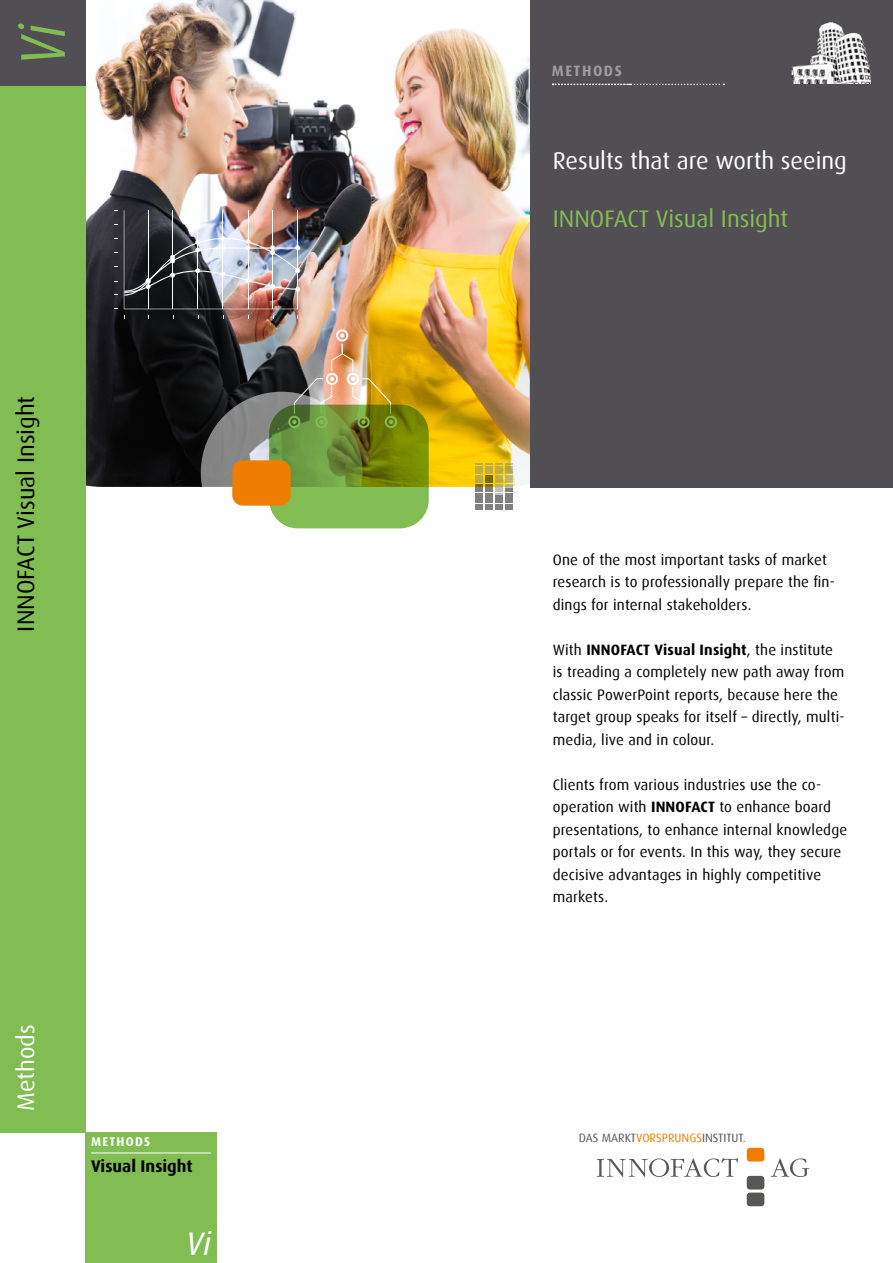
<style>
.page{position:relative;width:893px;height:1263px;background:#fff}
.page>*{position:absolute;margin:0;border:0;box-sizing:border-box;transform-origin:0 0}
.t1{font:italic 63.45px "Dax";color:#82bd53;scale:.84 1}
.t2{font:italic 32.7px "Dax";color:#fff}
.t3{font:24px "Dax";color:#fff}
.t4{font:24px "Dax";color:#82bd53}
.t5{font:24px "Dax";color:#000}
.t6{font:700 16.95px "Dax";color:#000}
.t7{font:15px/22.5px "Dax";letter-spacing:.01em;color:#000}
.t8{font:700 15px "Dax";letter-spacing:.1em;color:#a09a9c}
.t9{font:700 12.75px "Dax";letter-spacing:.1em;color:#fff}
.t10{font:12px "Dax";color:#575756}
.s1{font-weight:700}
.s2{color:#ef7d00}
</style>
<div class="page">
<img style="left:85px;top:0;width:446px;height:487px">
<div style="left:531px;top:0;width:362px;height:488px;background:#514f54"></div>
<div style="left:0;top:0;width:85px;height:1132px;background:#82bd53"></div>
<div style="left:0;top:0;width:85px;height:85px;background:#514f54"></div>
<svg style="left:597px;top:1158px;width:141px;height:19px"></svg>
<div style="left:747px;top:1148px;width:17px;height:13px;background:#ef7d00;border-radius:3px"></div>
<div style="left:747px;top:1176px;width:17px;height:13px;background:#575756;border-radius:3px"></div>
<div style="left:747px;top:1192px;width:17px;height:14px;background:#575756;border-radius:3px"></div>
<svg style="left:771px;top:1158px;width:38px;height:19px"></svg>
<div style="left:85px;top:1132px;width:132px;height:131px;background:#82bd53"></div>
<hr style="left:91px;top:1152px;width:120px;height:1px;background:#fff">
<svg style="left:553px;top:84px;width:171px;height:1px"></svg>
<svg style="left:201px;top:392px;width:162px;height:161px"></svg>
<img style="left:124px;top:210px;width:176px;height:99px">
<img style="left:287px;top:328px;width:106px;height:79px">
<svg style="left:475px;top:463px;width:37px;height:47px;background:#b5a969"></svg>
<svg style="left:269px;top:405px;width:160px;height:123px;background:#739933"></svg>
<img style="left:791px;top:22px;width:80px;height:61px">
<div style="left:232px;top:460px;width:59px;height:46px;background:#ef7d00;border-radius:10px"></div>
<h1 class="t1" style="left:8px;top:66px;width:52px;rotate:-90deg">Vi</h1>
<h3 class="t5" style="left:13px;top:631px;width:237px;rotate:-90deg">INNOFACT Visual Insight</h3>
<h3 class="t3" style="left:13px;top:1111px;width:88px;rotate:-90deg">Methods</h3>
<p class="t9" style="left:91px;top:1135px;width:61px">METHODS</p>
<p class="t6" style="left:91px;top:1156px;width:103px">Visual Insight</p>
<h2 class="t2" style="left:186px;top:1225px;width:27px">Vi</h2>
<p class="t8" style="left:552px;top:63px;width:72px">METHODS</p>
<h3 class="t3" style="left:553px;top:148px;width:296px">Results that are worth seeing</h3>
<h3 class="t4" style="left:553px;top:205px;width:237px">INNOFACT Visual Insight</h3>
<p class="t7" style="left:553px;top:548px;width:284px">One of the most important tasks of market research is to professionally prepare the fin&shy;dings for internal stakeholders.</p>
<p class="t7" style="left:553px;top:638px;width:293px">With <span class="s1">INNOFACT Visual Insight</span>, the institute is treading a completely new path away from classic PowerPoint reports, because here the target group speaks for itself – directly, multi&shy;media, live and in colour.</p>
<p class="t7" style="left:553px;top:773px;width:296px">Clients from various industries use the co&shy;operation with <span class="s1">INNOFACT</span> to enhance board presentations, to enhance internal knowledge portals or for events. In this way, they secure decisive advantages in highly competitive markets.</p>
<p class="t10" style="left:579px;top:1131px;width:169px">DAS MARKT<span class="s2">VORSPRUNGS</span>INSTITUT.</p>
</div>
